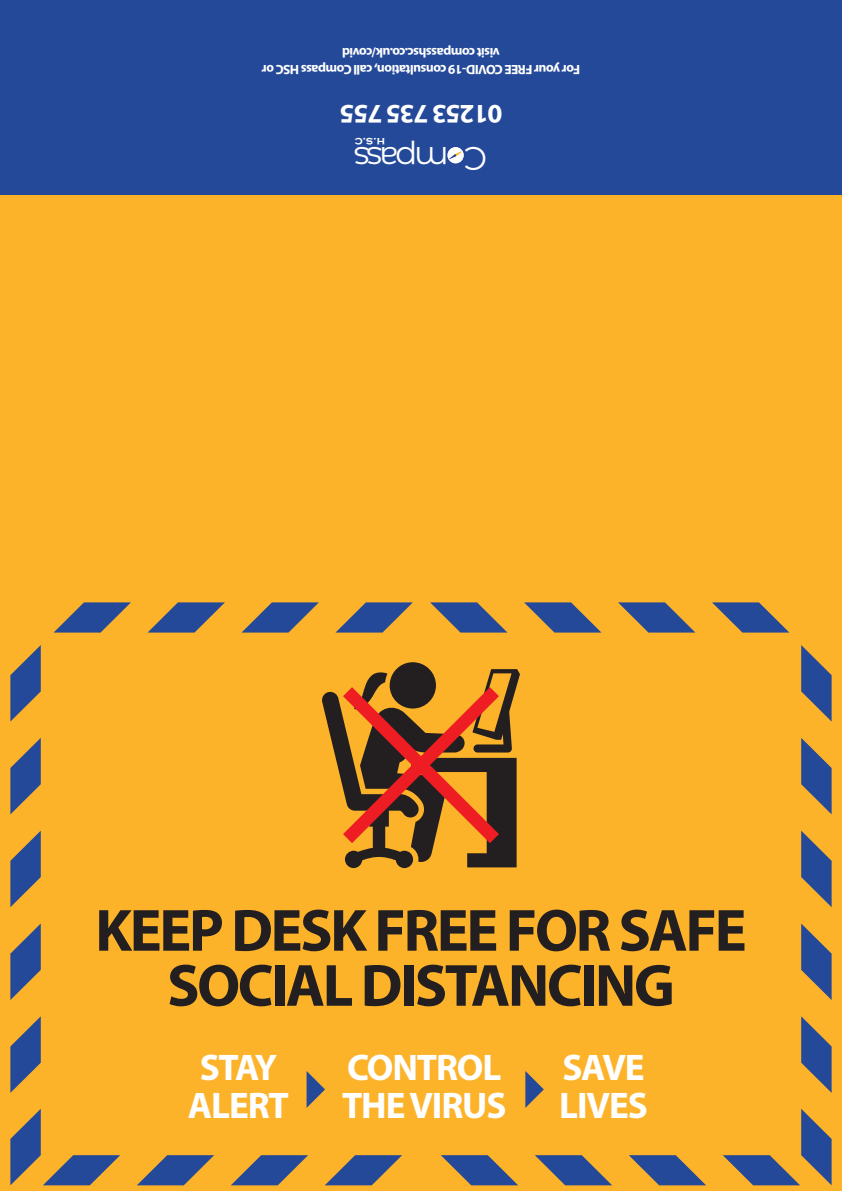
<style>
.page{position:relative;width:842px;height:1191px;background:#fcb32a}
.page>*{position:absolute;margin:0;border:0;box-sizing:border-box;transform-origin:0 0}
.t1{font:700 60px/55px "Myriad Pro";letter-spacing:-.04em;color:#231f20;text-align:center}
.t2{font:700 37.1px/37.1px "Myriad Pro";letter-spacing:-.03em;color:#fff}
.t3{font:32.7px "Montserrat";letter-spacing:-.1em;color:#fff}
.t4{font:700 27px "Myriad Pro";letter-spacing:-.04em;color:#fff}
.t5{font:700 13.5px/17.7px "Myriad Pro";letter-spacing:-.04em;color:#fff;text-align:center}
.t6{font:700 11.6px "Copperplate Gothic";color:#fff}
</style>
<div class="page">
<div style="left:0;top:0;width:842px;height:194px;background:#244999"></div>
<svg style="left:322px;top:662px;width:198px;height:206px"></svg>
<svg style="left:329px;top:673px;width:183px;height:183px"></svg>
<div style="left:447px;top:147px;width:17px;height:16px;background:#fff;border-radius:50%"></div>
<div style="left:447px;top:146px;width:18px;height:18px;border:1px solid #223f99;border-radius:50%"></div>
<div style="left:447px;top:147px;width:17px;height:16px;border:1px solid #fff;border-radius:50%"></div>
<svg style="left:449px;top:151px;width:13px;height:8px"></svg>
<svg style="left:525px;top:1071px;width:19px;height:36px"></svg>
<svg style="left:307px;top:1071px;width:18px;height:36px"></svg>
<svg style="left:336px;top:602px;width:77px;height:30px"></svg>
<svg style="left:242px;top:602px;width:77px;height:30px"></svg>
<svg style="left:148px;top:602px;width:77px;height:30px"></svg>
<svg style="left:54px;top:602px;width:77px;height:30px"></svg>
<svg style="left:430px;top:602px;width:77px;height:30px"></svg>
<svg style="left:524px;top:602px;width:77px;height:30px"></svg>
<svg style="left:618px;top:602px;width:77px;height:30px"></svg>
<svg style="left:712px;top:602px;width:77px;height:30px"></svg>
<svg style="left:325px;top:1155px;width:77px;height:30px"></svg>
<svg style="left:231px;top:1155px;width:77px;height:30px"></svg>
<svg style="left:137px;top:1155px;width:77px;height:30px"></svg>
<svg style="left:441px;top:1155px;width:77px;height:30px"></svg>
<svg style="left:535px;top:1155px;width:77px;height:30px"></svg>
<svg style="left:629px;top:1155px;width:77px;height:30px"></svg>
<svg style="left:10px;top:645px;width:31px;height:76px"></svg>
<svg style="left:10px;top:738px;width:31px;height:76px"></svg>
<svg style="left:10px;top:830px;width:31px;height:77px"></svg>
<svg style="left:10px;top:923px;width:31px;height:77px"></svg>
<svg style="left:10px;top:1016px;width:31px;height:76px"></svg>
<svg style="left:10px;top:1109px;width:110px;height:76px"></svg>
<svg style="left:801px;top:645px;width:31px;height:76px"></svg>
<svg style="left:801px;top:738px;width:31px;height:76px"></svg>
<svg style="left:801px;top:830px;width:31px;height:77px"></svg>
<svg style="left:801px;top:923px;width:31px;height:77px"></svg>
<svg style="left:801px;top:1016px;width:31px;height:76px"></svg>
<svg style="left:723px;top:1109px;width:109px;height:76px"></svg>
<p class="t5" style="left:580px;top:79px;width:320px;rotate:-180deg">For your FREE COVID-19 consultation, call Compass HSC or visit compasshsc.co.uk/covid</p>
<h3 class="t4" style="left:502px;top:131px;width:164px;rotate:-180deg">01253 735 755</h3>
<p class="t6" style="left:385px;top:148px;width:32px;rotate:-180deg">h.s.c</p>
<h3 class="t3" style="left:449px;top:181px;width:96px;rotate:-180deg">mpass</h3>
<h3 class="t3" style="left:487px;top:181px;width:25px;rotate:-180deg">C</h3>
<h1 class="t1" style="left:95px;top:901px;width:653px">KEEP DESK FREE FOR SAFE<br>SOCIAL DISTANCING</h1>
<h2 class="t2" style="left:188px;top:1048px;width:103px;text-align:center">STAY<br>ALERT</h2>
<h2 class="t2" style="left:342px;top:1048px;width:166px">CONTROL<br>THE VIRUS</h2>
<h2 class="t2" style="left:559px;top:1048px;width:90px">SAVE<br>LIVES</h2>
</div>
